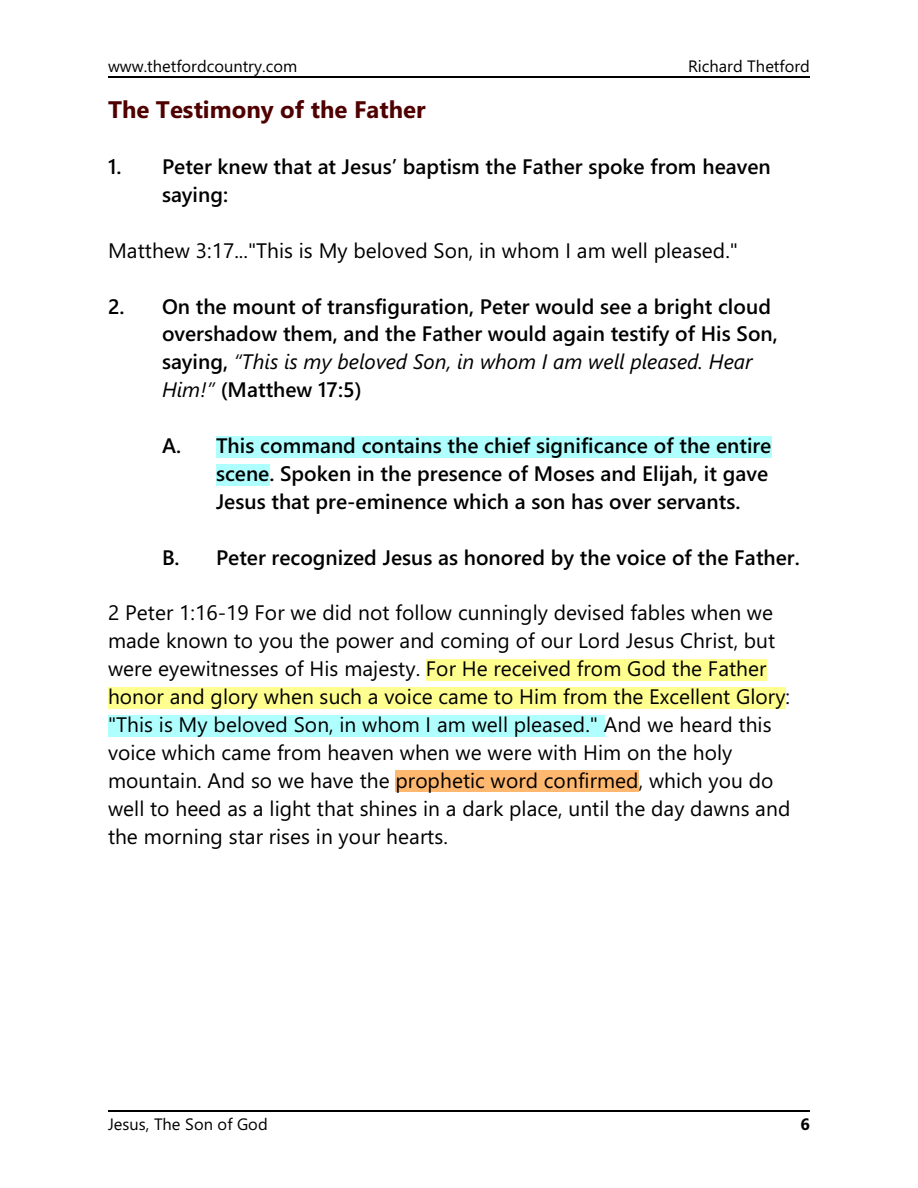
<style>
.page{position:relative;width:918px;height:1188px;background:#fff}
.page>*{position:absolute;margin:0;border:0;box-sizing:border-box;transform-origin:0 0}
.t1{font:700 24px "Segoe UI";color:#4f0000}
.t2{font:21px/27.9px "Segoe UI";color:#000}
.t3{font:600 21px/27.9px "Segoe UI";color:#000}
.t4{font:16.5px "Segoe UI";color:#000}
.t5{font:700 16.5px "Segoe UI";color:#000}
.s1{font-weight:400;font-style:italic}
</style>
<div class="page">
<hr style="left:108px;top:76px;width:702px;height:1px;background:#000">
<div style="left:216px;top:436px;width:556px;height:21px;background:#b0ffff"></div>
<div style="left:216px;top:464px;width:53px;height:21px;background:#b0ffff"></div>
<div style="left:426px;top:659px;width:341px;height:21px;background:#ffff8f"></div>
<div style="left:108px;top:687px;width:678px;height:21px;background:#ffff8f"></div>
<div style="left:108px;top:715px;width:496px;height:21px;background:#b0ffff"></div>
<div style="left:396px;top:771px;width:243px;height:21px;background:#ffb870"></div>
<hr style="left:108px;top:1110px;width:702px;height:2px;background:#000">
<p class="t4" style="left:108px;top:60px;width:191px">www.thetfordcountry.com</p>
<p class="t4" style="left:688px;top:60px;width:123px">Richard Thetford</p>
<p class="t1" style="left:108px;top:100px;width:319px">The Testimony of the Father</p>
<p class="t3" style="left:162px;top:155px;width:610px;text-indent:-54px">1. Peter knew that at Jesus’ baptism the Father spoke from heaven saying:</p>
<p class="t2" style="left:108px;top:238px;width:632px">Matthew 3:17..."This is My beloved Son, in whom I am well pleased."</p>
<p class="t3" style="left:162px;top:294px;width:617px;text-indent:-54px">2. On the mount of transfiguration, Peter would see a bright cloud overshadow them, and the Father would again testify of His Son, saying, <span class="s1">“This is my beloved Son, in whom I am well pleased. Hear Him!”</span> (Matthew 17:5)</p>
<p class="t3" style="left:216px;top:434px;width:557px;text-indent:-54px">A. This command contains the chief significance of the entire scene. Spoken in the presence of Moses and Elijah, it gave<br>Jesus that pre-eminence which a son has over servants.</p>
<p class="t3" style="left:162px;top:545px;width:639px">B. Peter recognized Jesus as honored by the voice of the Father.</p>
<p class="t2" style="left:108px;top:601px;width:684px">2 Peter 1:16-19 For we did not follow cunningly devised fables when we made known to you the power and coming of our Lord Jesus Christ, but were eyewitnesses of His majesty. For He received from God the Father honor and glory when such a voice came to Him from the Excellent Glory: "This is My beloved Son, in whom I am well pleased." And we heard this voice which came from heaven when we were with Him on the holy mountain. And so we have the prophetic word confirmed, which you do well to heed as a light that shines in a dark place, until the day dawns and the morning star rises in your hearts.</p>
<p class="t4" style="left:108px;top:1118px;width:161px">Jesus, The Son of God</p>
<p class="t5" style="left:800px;top:1118px;width:11px">6</p>
</div>
